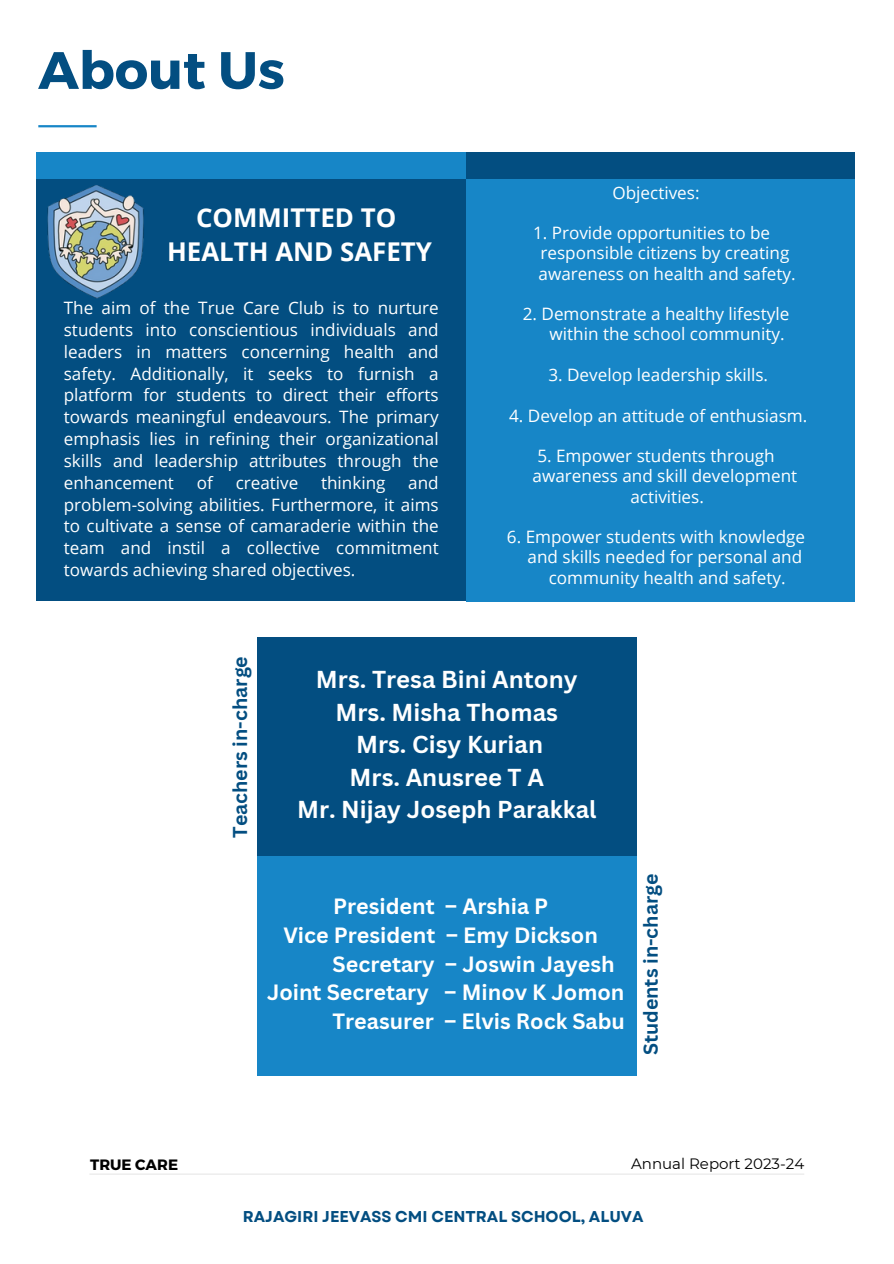
<style>
.page{position:relative;width:894px;height:1264px;background:#fff}
.page>*{position:absolute;margin:0;border:0;box-sizing:border-box;transform-origin:0 0}
.t1{font:700 52.5px "Montserrat";color:#034e81}
.t2{font:700 25.8px/33.3px "Open Sans";color:#fff;text-align:center}
.t3{font:700 23.85px/32.7px "Canva Sans";color:#fff;text-align:center}
.t4{font:700 21.45px "Canva Sans";color:#fff}
.t5{font:700 19.5px "Canva Sans";color:#034e81}
.t6{font:17.1px/21.8px "Open Sans";color:#fff}
.t7{font:700 15.6px "Garet";color:#034e81}
.t8{font:15px "Montserrat";color:#000}
.t9{font:700 15px "Montserrat";color:#000}
</style>
<div class="page">
<hr style="left:89px;top:1173px;width:715px;height:1px;background:#000">
<hr style="left:38px;top:125px;width:59px;height:2px;background:#1786c7">
<div style="left:36px;top:172px;width:430px;height:429px;background:#034e81"></div>
<div style="left:36px;top:152px;width:430px;height:27px;background:#1786c7"></div>
<img style="left:47px;top:185px;width:97px;height:114px">
<div style="left:466px;top:179px;width:388px;height:422px;background:#1786c7"></div>
<div style="left:466px;top:152px;width:388px;height:27px;background:#034e81"></div>
<div style="left:257px;top:637px;width:379px;height:219px;background:#034e81"></div>
<div style="left:257px;top:856px;width:379px;height:219px;background:#1786c7"></div>
<h6 class="t1" style="left:38px;top:36px;width:248px">About Us</h6>
<h6 class="t2" style="left:167px;top:201px;width:266px">COMMITTED TO<br>HEALTH AND SAFETY</h6>
<h3 class="t6" style="left:64px;top:296px;width:376px;text-align:justify">The aim of the True Care Club is to nurture students into conscientious individuals and leaders in matters concerning health and safety. Additionally, it seeks to furnish a platform for students to direct their efforts towards meaningful endeavours. The primary emphasis lies in refining their organizational skills and leadership attributes through the enhancement</h3>
<h3 class="t6" style="left:197px;top:471px;width:18px">of</h3>
<h3 class="t6" style="left:236px;top:471px;width:64px">creative</h3>
<h3 class="t6" style="left:321px;top:471px;width:66px">thinking</h3>
<h3 class="t6" style="left:64px;top:471px;width:376px;text-align:justify;text-indent:344px">and problem-solving abilities. Furthermore, it aims to cultivate a sense of camaraderie within the team and instil a collective commitment towards achieving shared objectives.</h3>
<h6 class="t6" style="left:612px;top:181px;width:89px">Objectives:</h6>
<h6 class="t6" style="left:540px;top:222px;width:250px;line-height:20.2px;text-indent:-7px">1. Provide opportunities to be responsible citizens by creating</h6>
<h6 class="t6" style="left:538px;top:262px;width:258px">awareness on health and safety.</h6>
<h6 class="t6" style="left:522px;top:303px;width:268px;line-height:20.2px;text-align:right">2. Demonstrate a healthy lifestyle within the school community.</h6>
<h6 class="t6" style="left:548px;top:363px;width:221px">3. Develop leadership skills.</h6>
<h6 class="t6" style="left:509px;top:404px;width:300px">4. Develop an attitude of enthusiasm.</h6>
<h6 class="t6" style="left:532px;top:445px;width:266px;line-height:20.2px">5. Empower students through awareness and skill development</h6>
<h2 class="t6" style="left:630px;top:485px;width:75px">activities.</h2>
<h2 class="t6" style="left:507px;top:526px;width:300px;line-height:20.2px;text-align:right">6. Empower students with knowledge and skills needed for personal and</h2>
<h4 class="t6" style="left:548px;top:566px;width:238px">community health and safety.</h4>
<h4 class="t5" style="left:226px;top:837px;width:183px;rotate:-90deg">Teachers in-charge</h4>
<h4 class="t3" style="left:297px;top:662px;width:301px">Mrs. Tresa Bini Antony<br>Mrs. Misha Thomas<br>Mrs. Cisy Kurian<br>Mrs. Anusree T A<br>Mr. Nijay Joseph Parakkal</h4>
<p class="t4" style="left:333px;top:891px;width:217px">President – Arshia P</p>
<p class="t4" style="left:283px;top:920px;width:316px">Vice President – Emy Dickson</p>
<p class="t4" style="left:332px;top:948px;width:283px">Secretary – Joswin Jayesh</p>
<p class="t4" style="left:267px;top:977px;width:359px">Joint Secretary – Minov K Jomon</p>
<p class="t4" style="left:332px;top:1006px;width:294px">Treasurer – Elvis Rock Sabu</p>
<p class="t5" style="left:636px;top:1055px;width:183px;rotate:-90deg">Students in-charge</p>
<p class="t9" style="left:90px;top:1155px;width:89px">TRUE CARE</p>
<h6 class="t8" style="left:631px;top:1154px;width:175px">Annual Report 2023-24</h6>
<h5 class="t7" style="left:243px;top:1204px;width:402px">RAJAGIRI JEEVASS CMI CENTRAL SCHOOL, ALUVA</h5>
</div>
